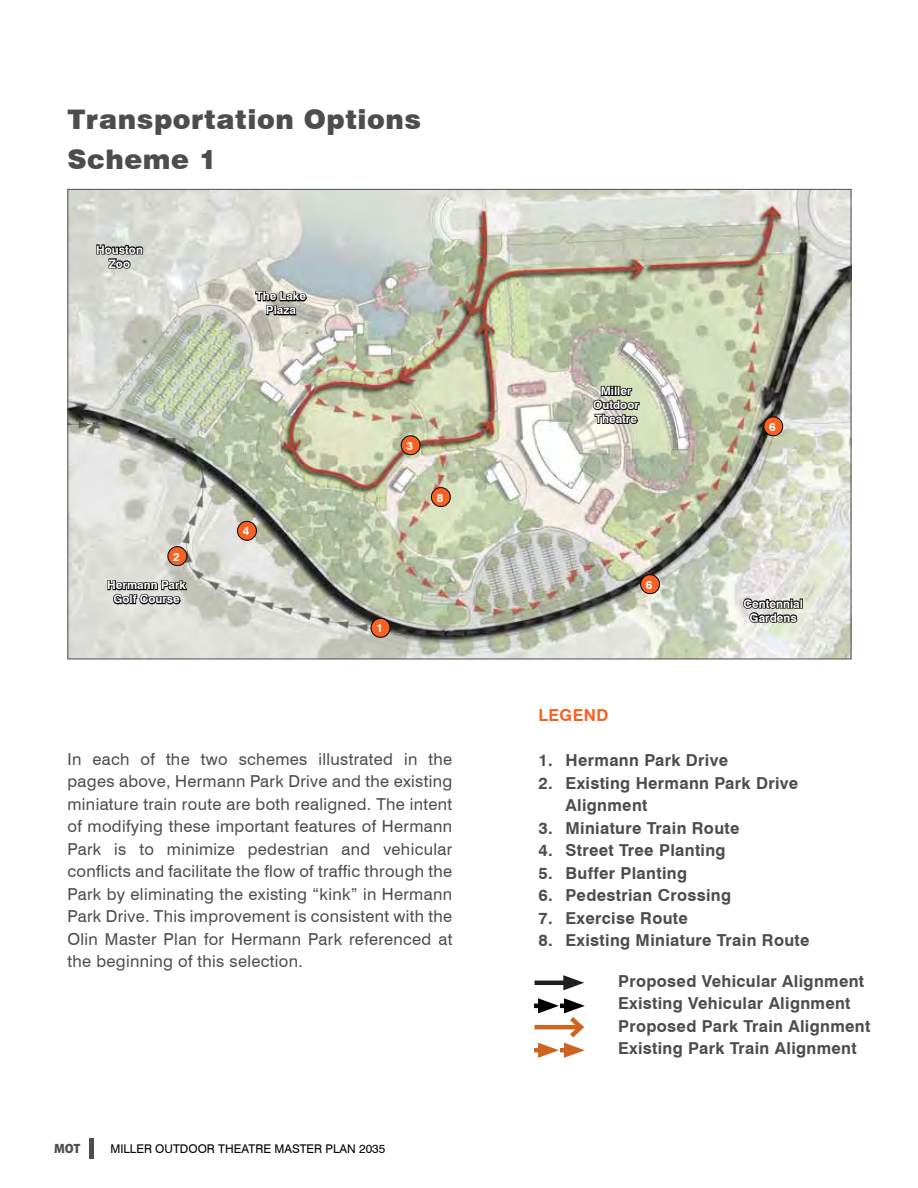
<style>
.page{position:relative;width:918px;height:1188px;background:#fff}
.page>*{position:absolute;margin:0;border:0;box-sizing:border-box;transform-origin:0 0}
.t1{font:900 27px/40.5px "Swiss 721 BT";letter-spacing:.02em;color:#4d4d4f}
.t2{font:16.5px/22.5px "Swiss 721 BT";letter-spacing:.02em;color:#4d4d4f;text-align:justify}
.t3{font:700 16.5px/22.5px "Swiss 721 BT";letter-spacing:.02em;color:#4d4d4f}
.t4{font:700 16.5px "Swiss 721 BT";letter-spacing:.02em;color:#f76122}
.t5{font:900 semi-condensed 13.5px "Myriad Pro";color:#4d4d4f}
.t6{font:12px "Swiss 721 BT";color:#000}
.t7{font:700 11.7px/14px "Swiss 721 BT";color:#fff;text-align:center}
</style>
<div class="page">
<hr style="left:90px;top:1138px;width:4px;height:20px;background:#4d4d4f">
<img style="left:70px;top:191px;width:779px;height:466px">
<svg style="left:742px;top:597px;width:61px;height:27px;background:#70706c"></svg>
<svg style="left:592px;top:375px;width:48px;height:50px;background:#818575"></svg>
<svg style="left:254px;top:290px;width:54px;height:27px"></svg>
<svg style="left:107px;top:579px;width:83px;height:27px;background:#72726f"></svg>
<svg style="left:95px;top:244px;width:49px;height:25px"></svg>
<div style="left:401px;top:436px;width:19px;height:19px;background:#f76122;border-radius:50%"></div>
<div style="left:401px;top:435px;width:20px;height:20px;border:1px solid #000;border-radius:50%"></div>
<div style="left:371px;top:618px;width:19px;height:19px;background:#f76122;border-radius:50%"></div>
<div style="left:371px;top:618px;width:19px;height:20px;border:1px solid #000;border-radius:50%"></div>
<div style="left:641px;top:575px;width:19px;height:19px;background:#f76122;border-radius:50%"></div>
<div style="left:640px;top:574px;width:20px;height:20px;border:1px solid #000;border-radius:50%"></div>
<div style="left:764px;top:417px;width:19px;height:19px;background:#f76122;border-radius:50%"></div>
<div style="left:763px;top:416px;width:20px;height:20px;border:1px solid #000;border-radius:50%"></div>
<div style="left:237px;top:521px;width:19px;height:19px;background:#f76122;border-radius:50%"></div>
<div style="left:237px;top:521px;width:20px;height:20px;border:1px solid #000;border-radius:50%"></div>
<div style="left:168px;top:547px;width:19px;height:19px;background:#f76122;border-radius:50%"></div>
<div style="left:167px;top:546px;width:20px;height:20px;border:1px solid #000;border-radius:50%"></div>
<div style="left:431px;top:488px;width:19px;height:19px;background:#f76122;border-radius:50%"></div>
<div style="left:431px;top:487px;width:20px;height:20px;border:1px solid #000;border-radius:50%"></div>
<hr style="left:535px;top:981px;width:37px;height:4px;background:#211e1f">
<svg style="left:563px;top:975px;width:21px;height:15px"></svg>
<svg style="left:534px;top:1004px;width:4px;height:4px"></svg>
<hr style="left:535px;top:1025px;width:46px;height:4px;background:#cf6421">
<hr style="left:534px;top:1048px;width:12px;height:4px;background:#cf6421">
<svg style="left:538px;top:998px;width:47px;height:60px"></svg>
<h1 class="t1" style="left:68px;top:98px;width:355px">Transportation Options<br>Scheme 1</h1>
<p class="t7" style="left:96px;top:242px;width:48px">Houston<br>Zoo</p>
<p class="t7" style="left:256px;top:289px;width:52px">The Lake<br>Plaza</p>
<p class="t7" style="left:173px;top:549px;width:8px">2</p>
<p class="t7" style="left:107px;top:578px;width:80px">Hermann Park<br>Golf Course</p>
<p class="t7" style="left:243px;top:524px;width:8px">4</p>
<p class="t7" style="left:407px;top:438px;width:8px">3</p>
<p class="t7" style="left:437px;top:490px;width:8px">8</p>
<p class="t7" style="left:376px;top:621px;width:8px">1</p>
<p class="t2" style="left:68px;top:748px;width:386px">In each of the two schemes illustrated in the pages above, Hermann Park Drive and the existing miniature train route are both realigned. The intent of modifying these important features of Hermann Park is to minimize pedestrian and vehicular conflicts and facilitate the flow of traffic through the Park by eliminating the existing “kink” in Hermann Park Drive. This improvement is consistent with the Olin Master Plan for Hermann Park referenced at the beginning of this selection.</p>
<p class="t5" style="left:54px;top:1140px;width:28px">MOT</p>
<p class="t6" style="left:111px;top:1141px;width:276px">miller outdoor theatre master plan 2035</p>
<p class="t7" style="left:593px;top:384px;width:47px">Miller<br>Outdoor<br>Theatre</p>
<p class="t7" style="left:646px;top:577px;width:8px">6</p>
<p class="t7" style="left:769px;top:420px;width:8px">6</p>
<p class="t7" style="left:744px;top:596px;width:61px">Centennial<br>Gardens</p>
<p class="t4" style="left:539px;top:705px;width:71px">Legend</p>
<p class="t3" style="left:539px;top:749px;width:191px">1. Hermann Park Drive</p>
<p class="t3" style="left:566px;top:771px;width:234px;text-indent:-27px">2. Existing Hermann Park Drive<br>Alignment</p>
<p class="t3" style="left:539px;top:816px;width:202px">3. Miniature Train Route</p>
<p class="t3" style="left:539px;top:839px;width:189px">4. Street Tree Planting</p>
<p class="t3" style="left:539px;top:861px;width:150px">5. Buffer Planting</p>
<p class="t3" style="left:539px;top:884px;width:194px">6. Pedestrian Crossing</p>
<p class="t3" style="left:539px;top:906px;width:151px">7. Exercise Route</p>
<p class="t3" style="left:539px;top:929px;width:273px">8. Existing Miniature Train Route</p>
<p class="t3" style="left:618px;top:969px;width:254px">Proposed Vehicular Alignment<br>Existing Vehicular Alignment<br>Proposed Park Train Alignment<br>Existing Park Train Alignment</p>
</div>
